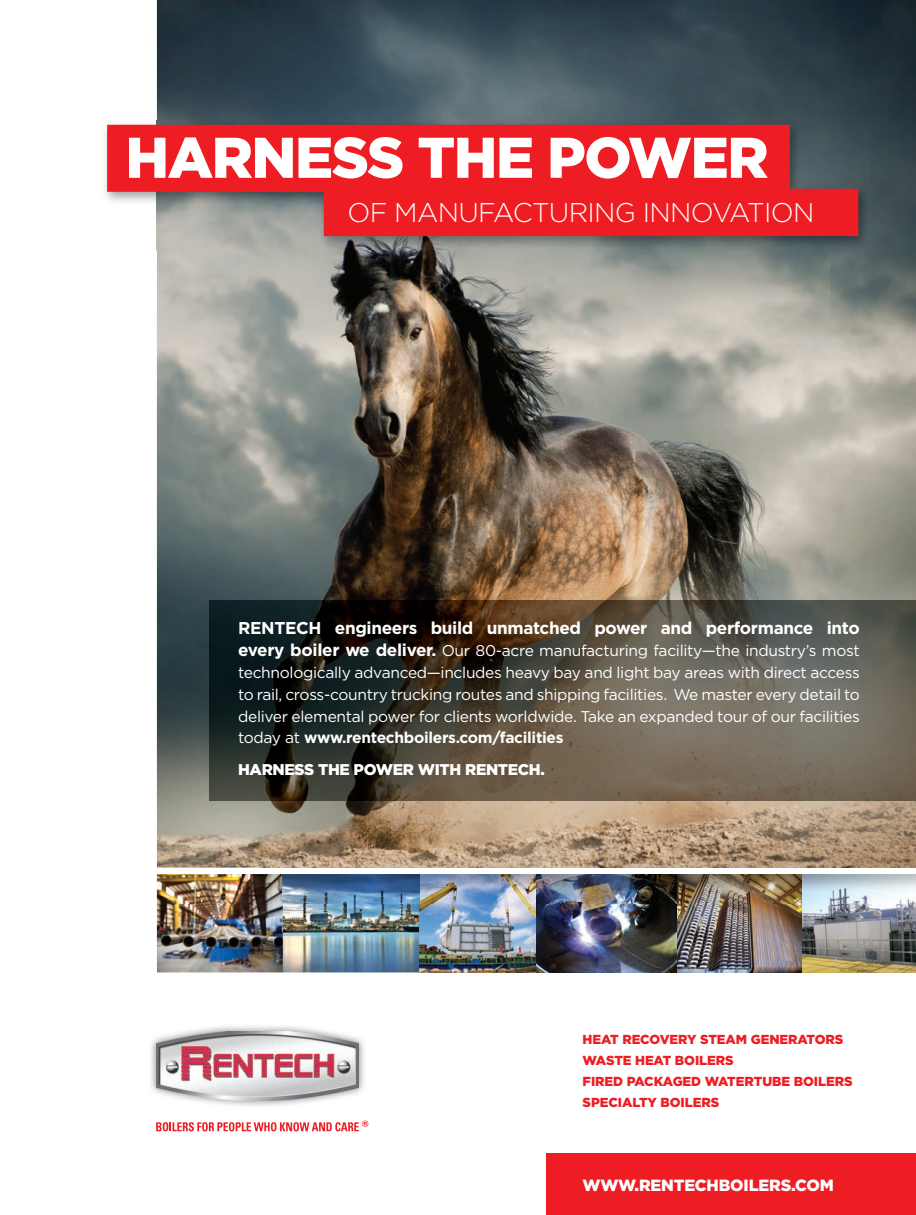
<style>
.page{position:relative;width:916px;height:1215px;background:#fff}
.page>*{position:absolute;margin:0;border:0;box-sizing:border-box;transform-origin:0 0}
.t1{font:900 57.15px "Gotham";letter-spacing:-.025em;color:#fff}
.t2{font:300 27px "Gotham";letter-spacing:-.025em;color:#fff}
.t3{font:700 17.1px "Gotham";letter-spacing:-.02em;color:#fff}
.t4{font:900 16.2px "Gotham";letter-spacing:-.01em;color:#fff}
.t5{font:15.6px/21.8px "Gotham";letter-spacing:-.02em;color:#fff;text-align:justify}
.t6{font:900 15.6px "Gotham";letter-spacing:-.02em;color:#fff}
.t7{font:900 13.05px/20.9px "Gotham";letter-spacing:-.005em;color:#ee1d23}
.s1{font-weight:700;font-size:17.1px}
.s2{font-weight:700}
</style>
<div class="page">
<img style="left:157px;top:0;width:758px;height:139px">
<img style="left:829px;top:139px;width:86px;height:461px">
<img style="left:157px;top:249px;width:361px;height:358px">
<img style="left:518px;top:249px;width:311px;height:351px">
<img style="left:157px;top:607px;width:103px;height:260px">
<img style="left:260px;top:800px;width:655px;height:67px">
<img style="left:157px;top:874px;width:126px;height:98px">
<img style="left:283px;top:903px;width:632px;height:69px">
<img style="left:161px;top:874px;width:754px;height:29px">
<img style="left:105px;top:121px;width:764px;height:128px">
<svg style="left:107px;top:125px;width:751px;height:111px;fill:#ee1d23"></svg>
<img style="left:209px;top:600px;width:706px;height:200px">
<img style="left:151px;top:1026px;width:213px;height:80px">
<img style="left:156px;top:1031px;width:203px;height:69px">
<div style="left:546px;top:1153px;width:369px;height:61px;background:#ee1d23"></div>
<svg style="left:156px;top:1120px;width:212px;height:11px"></svg>
<h1 class="t1" style="left:125px;top:124px;width:644px">HARNESS THE POWER</h1>
<h2 class="t2" style="left:347px;top:198px;width:468px">OF MANUFACTURING INNOVATION</h2>
<p class="t3" style="left:238px;top:618px;width:623px">RENTECH engineers build unmatched power and performance into</p>
<p class="t5" style="left:238px;top:639px;width:623px"><span class="s1">every boiler we deliver.</span> Our 80-acre manufacturing facility—the industry’s most technologically advanced—includes heavy bay and light bay areas with direct access to rail, cross-country trucking routes and shipping facilities. We master every detail to deliver elemental power for clients worldwide. Take an expanded tour of our facilities today at <span class="s2">www.rentechboilers.com/facilities</span></p>
<p class="t6" style="left:238px;top:759px;width:308px">HARNESS THE POWER WITH RENTECH.</p>
<p class="t7" style="left:582px;top:1028px;width:271px">HEAT RECOVERY STEAM GENERATORS<br>WASTE HEAT BOILERS<br>FIRED PACKAGED WATERTUBE BOILERS<br>SPECIALTY BOILERS</p>
<p class="t4" style="left:582px;top:1175px;width:253px">WWW.RENTECHBOILERS.COM</p>
</div>
